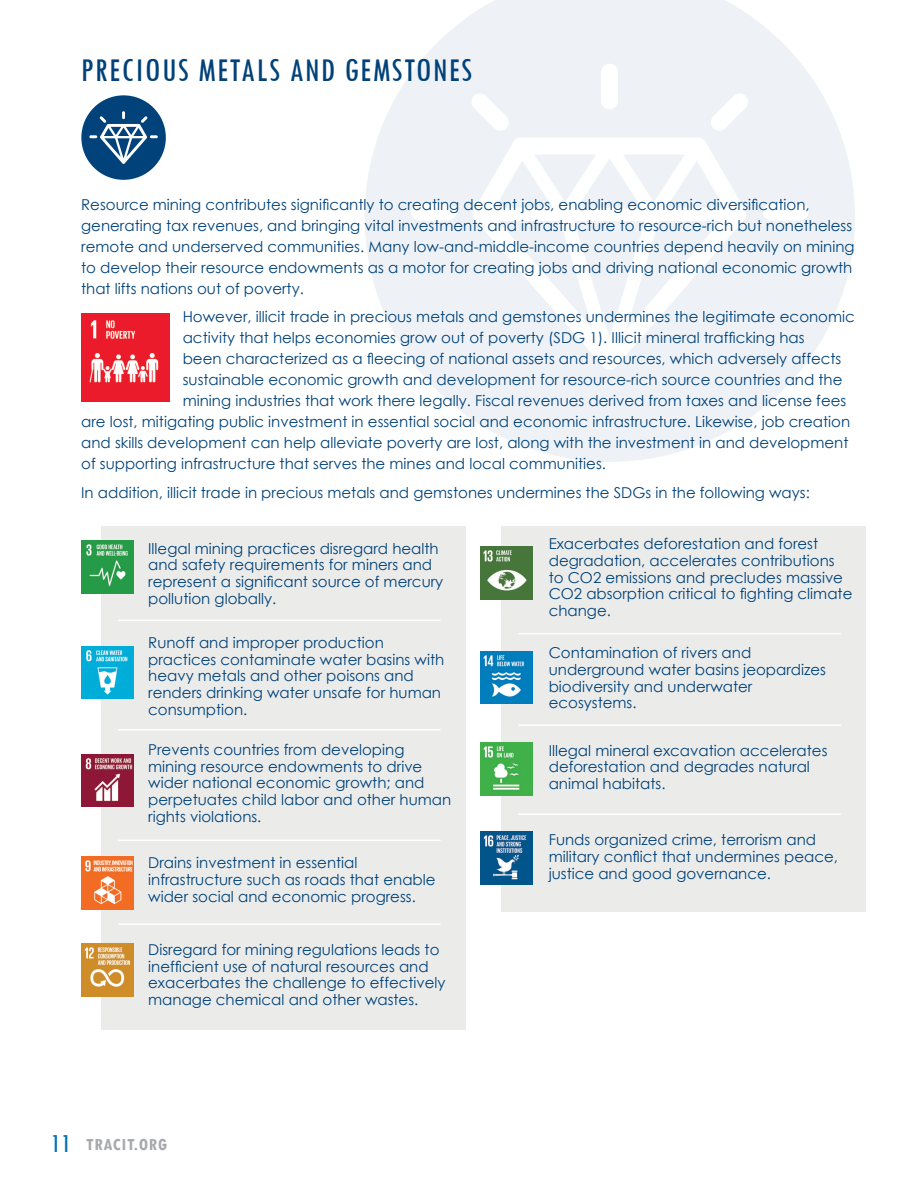
<style>
.page{position:relative;width:918px;height:1188px;background:#fff}
.page>*{position:absolute;margin:0;border:0;box-sizing:border-box;transform-origin:0 0}
.t1{font:condensed 34.5px "Tw Cen";letter-spacing:.04em;color:#004279}
.t2{font:condensed 27px "Tw Cen";color:#0072b4}
.t3{font:700 condensed 18px "Tw Cen";letter-spacing:.04em;color:#a7a9ac}
.t4{font:15px/16.8px "Century Gothic";color:#004279}
</style>
<div class="page">
<svg style="left:365px;top:0;width:490px;height:462px;fill:#eef2f6"></svg>
<div style="left:763px;top:204px;width:46px;height:16px;background:#fff;border-radius:8px"></div>
<svg style="left:710px;top:93px;width:39px;height:38px"></svg>
<div style="left:601px;top:64px;width:17px;height:45px;background:#fff;border-radius:8px"></div>
<div style="left:411px;top:204px;width:46px;height:16px;background:#fff;border-radius:8px"></div>
<svg style="left:471px;top:93px;width:39px;height:38px"></svg>
<svg style="left:472px;top:138px;width:275px;height:232px;fill:#eef2f6"></svg>
<img style="left:81px;top:314px;width:88px;height:88px">
<div style="left:81px;top:95px;width:85px;height:85px;background:#004279;border-radius:50%"></div>
<svg style="left:89px;top:111px;width:69px;height:53px"></svg>
<div style="left:101px;top:526px;width:364px;height:504px;background:#ebebea"></div>
<div style="left:501px;top:526px;width:365px;height:386px;background:#ebebea"></div>
<img style="left:81px;top:541px;width:53px;height:52px">
<img style="left:480px;top:547px;width:53px;height:52px">
<img style="left:81px;top:646px;width:53px;height:53px">
<img style="left:480px;top:651px;width:53px;height:53px">
<img style="left:81px;top:754px;width:53px;height:53px">
<img style="left:480px;top:743px;width:53px;height:52px">
<img style="left:480px;top:832px;width:53px;height:52px">
<img style="left:81px;top:857px;width:53px;height:52px">
<img style="left:81px;top:944px;width:53px;height:52px">
<hr style="left:118px;top:620px;width:323px;height:1px;background:#fff">
<hr style="left:518px;top:633px;width:323px;height:1px;background:#fff">
<hr style="left:118px;top:729px;width:323px;height:2px;background:#fff">
<hr style="left:518px;top:725px;width:323px;height:1px;background:#fff">
<hr style="left:518px;top:813px;width:323px;height:2px;background:#fff">
<hr style="left:118px;top:840px;width:323px;height:1px;background:#fff">
<hr style="left:118px;top:923px;width:323px;height:2px;background:#fff">
<h1 class="t1" style="left:81px;top:49px;width:393px">PRECIOUS METALS AND GEMSTONES</h1>
<p class="t4" style="left:81px;top:194px;width:775px;line-height:21px">Resource mining contributes significantly to creating decent jobs, enabling economic diversification, generating tax revenues, and bringing vital investments and infrastructure to resource-rich but nonetheless remote and underserved communities. Many low-and-middle-income countries depend heavily on mining to develop their resource endowments as a motor for creating jobs and driving national economic growth that lifts nations out of poverty.</p>
<p class="t4" style="left:183px;top:308px;width:674px">However, illicit trade in precious metals and gemstones undermines the legitimate economic</p>
<p class="t4" style="left:183px;top:329px;width:623px">activity that helps economies grow out of poverty (SDG 1). Illicit mineral trafficking has</p>
<p class="t4" style="left:183px;top:350px;width:660px">been characterized as a fleecing of national assets and resources, which adversely affects</p>
<p class="t4" style="left:183px;top:371px;width:661px">sustainable economic growth and development for resource-rich source countries and the</p>
<p class="t4" style="left:183px;top:392px;width:665px">mining industries that work there legally. Fiscal revenues derived from taxes and license fees</p>
<p class="t4" style="left:81px;top:413px;width:771px">are lost, mitigating public investment in essential social and economic infrastructure. Likewise, job creation</p>
<p class="t4" style="left:81px;top:434px;width:769px">and skills development can help alleviate poverty are lost, along with the investment in and development</p>
<p class="t4" style="left:81px;top:455px;width:526px">of supporting infrastructure that serves the mines and local communities.</p>
<p class="t4" style="left:81px;top:484px;width:730px">In addition, illicit trade in precious metals and gemstones undermines the SDGs in the following ways:</p>
<p class="t4" style="left:148px;top:539px;width:297px">Illegal mining practices disregard health and safety requirements for miners and represent a significant source of mercury pollution globally.</p>
<p class="t4" style="left:549px;top:535px;width:305px">Exacerbates deforestation and forest degradation, accelerates contributions to CO2 emissions and precludes massive CO2 absorption critical to fighting climate change.</p>
<p class="t4" style="left:148px;top:634px;width:298px">Runoff and improper production practices contaminate water basins with heavy metals and other poisons and renders drinking water unsafe for human consumption.</p>
<p class="t4" style="left:549px;top:644px;width:279px">Contamination of rivers and underground water basins jeopardizes biodiversity and underwater ecosystems.</p>
<p class="t4" style="left:148px;top:741px;width:305px">Prevents countries from developing mining resource endowments to drive wider national economic growth; and perpetuates child labor and other human rights violations.</p>
<p class="t4" style="left:549px;top:742px;width:280px">Illegal mineral excavation accelerates deforestation and degrades natural animal habitats.</p>
<p class="t4" style="left:549px;top:831px;width:291px">Funds organized crime, terrorism and military conflict that undermines peace, justice and good governance.</p>
<p class="t4" style="left:148px;top:854px;width:289px">Drains investment in essential infrastructure such as roads that enable wider social and economic progress.</p>
<p class="t4" style="left:148px;top:941px;width:299px">Disregard for mining regulations leads to inefficient use of natural resources and exacerbates the challenge to effectively manage chemical and other wastes.</p>
<h2 class="t2" style="left:51px;top:1127px;width:22px">11</h2>
<p class="t3" style="left:86px;top:1134px;width:82px">TRACIT.ORG</p>
</div>
